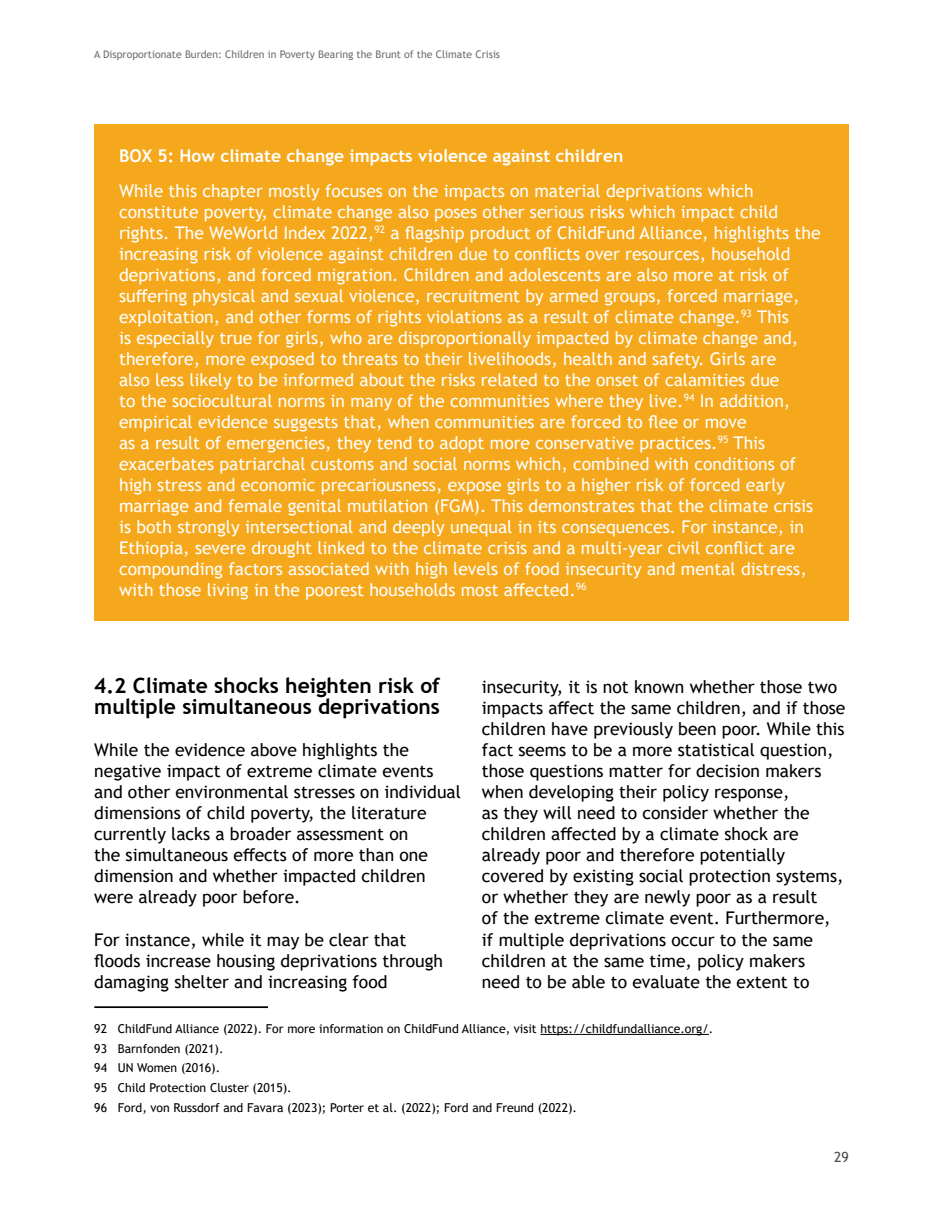
<style>
.page{position:relative;width:943px;height:1216px;background:#fff}
.page>*{position:absolute;margin:0;border:0;box-sizing:border-box;transform-origin:0 0}
.t1{font:700 21px/21px "Trebuchet MS";color:#000}
.t2{font:17.5px/21px "Trebuchet MS";color:#fff}
.t3{font:17.5px/21px "Trebuchet MS";color:#000}
.t4{font:700 17.5px "Trebuchet MS";color:#fff}
.t5{font:14px "Trebuchet MS";color:#4d4d4f}
.t6{font:12.25px/19.8px "Trebuchet MS";color:#000}
.t7{font:10.5px "Trebuchet MS";color:#6d6e71}
</style>
<div class="page">
<div style="left:94px;top:124px;width:754px;height:497px;background:#f5a81c"></div>
<hr style="left:94px;top:1006px;width:174px;height:2px;background:#000">
<hr style="left:540px;top:1033px;width:169px;height:1px;background:#000">
<p class="t7" style="left:94px;top:47px;width:407px">A Disproportionate Burden: Children in Poverty Bearing the Brunt of the Climate Crisis</p>
<p class="t4" style="left:119px;top:145px;width:506px">BOX 5: How climate change impacts violence against children</p>
<p class="t2" style="left:119px;top:180px;width:703px">While this chapter mostly focuses on the impacts on material deprivations which constitute poverty, climate change also poses other serious risks which impact child rights. The WeWorld Index 2022,<sup>92</sup> a flagship product of ChildFund Alliance, highlights the increasing risk of violence against children due to conflicts over resources, household deprivations, and forced migration. Children and adolescents are also more at risk of suffering physical and sexual violence, recruitment by armed groups, forced marriage, exploitation, and other forms of rights violations as a result of climate change.<sup>93</sup> This<br>is especially true for girls, who are disproportionally impacted by climate change and, therefore, more exposed to threats to their livelihoods, health and safety. Girls are<br>also less likely to be informed about the risks related to the onset of calamities due<br>to the sociocultural norms in many of the communities where they live.<sup>94</sup> In addition, empirical evidence suggests that, when communities are forced to flee or move<br>as a result of emergencies, they tend to adopt more conservative practices.<sup>95</sup> This exacerbates patriarchal customs and social norms which, combined with conditions of high stress and economic precariousness, expose girls to a higher risk of forced early marriage and female genital mutilation (FGM). This demonstrates that the climate crisis is both strongly intersectional and deeply unequal in its consequences. For instance, in Ethiopia, severe drought linked to the climate crisis and a multi-year civil conflict are compounding factors associated with high levels of food insecurity and mental distress, with those living in the poorest households most affected.<sup>96</sup></p>
<p class="t1" style="left:94px;top:675px;width:347px">4.2 Climate shocks heighten risk of multiple simultaneous deprivations</p>
<p class="t3" style="left:94px;top:739px;width:368px">While the evidence above highlights the negative impact of extreme climate events and other environmental stresses on individual dimensions of child poverty, the literature currently lacks a broader assessment on<br>the simultaneous effects of more than one dimension and whether impacted children were already poor before.</p>
<p class="t3" style="left:94px;top:928px;width:350px">For instance, while it may be clear that floods increase housing deprivations through damaging shelter and increasing food</p>
<p class="t3" style="left:482px;top:676px;width:365px">insecurity, it is not known whether those two impacts affect the same children, and if those children have previously been poor. While this fact seems to be a more statistical question, those questions matter for decision makers when developing their policy response,<br>as they will need to consider whether the children affected by a climate shock are already poor and therefore potentially covered by existing social protection systems, or whether they are newly poor as a result<br>of the extreme climate event. Furthermore, if multiple deprivations occur to the same children at the same time, policy makers need to be able to evaluate the extent to</p>
<p class="t6" style="left:94px;top:1018px;width:620px">92 ChildFund Alliance (2022). For more information on ChildFund Alliance, visit https://childfundalliance.org/.<br>93 Barnfonden (2021).<br>94 UN Women (2016).<br>95 Child Protection Cluster (2015).<br>96 Ford, von Russdorf and Favara (2023); Porter et al. (2022); Ford and Freund (2022).</p>
<p class="t5" style="left:834px;top:1148px;width:16px">29</p>
</div>
